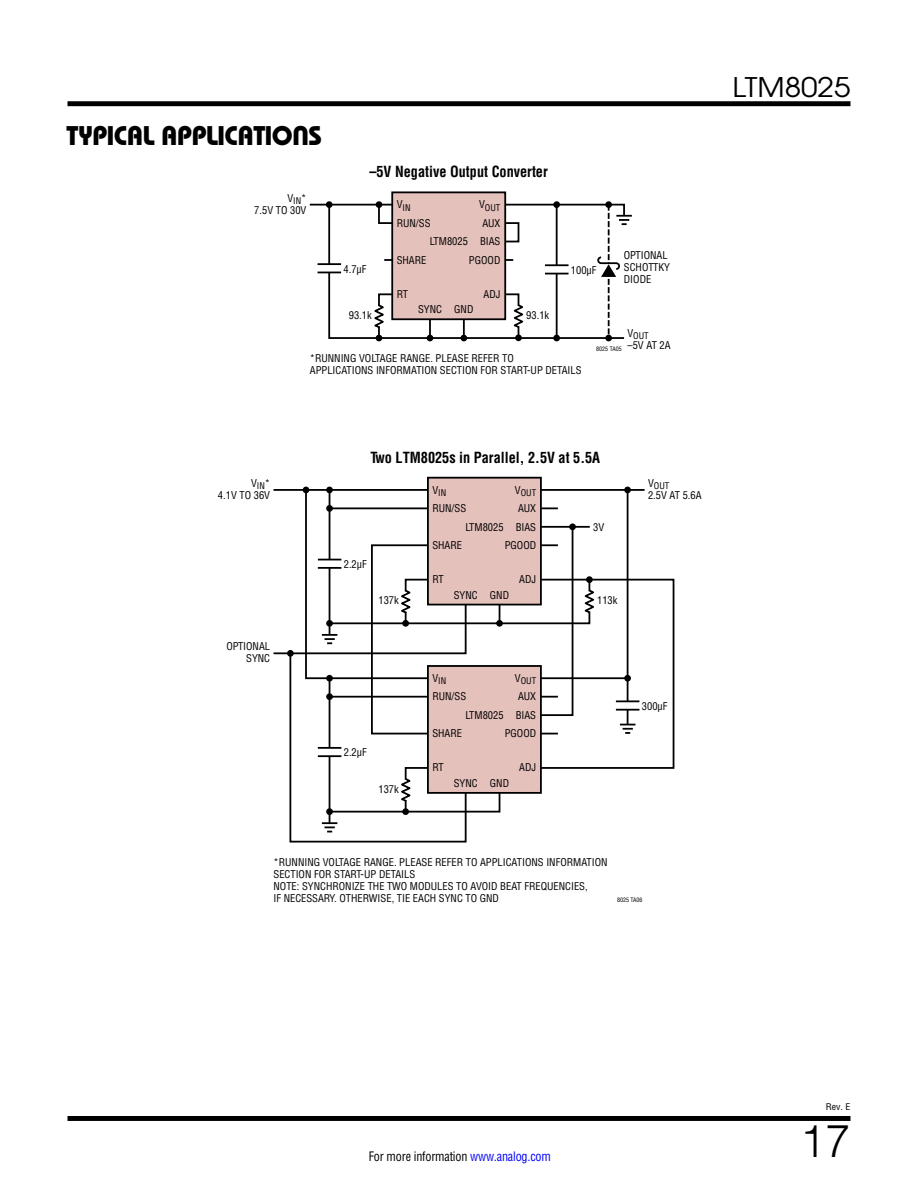
<style>
.page{position:relative;width:918px;height:1188px;background:#fff}
.page>*{position:absolute;margin:0;border:0;box-sizing:border-box;transform-origin:0 0}
.t1{font:300 45px "Helvetica";color:#000}
.t2{font:27px "Linear Bauhaus";letter-spacing:-.02em;color:#000}
.t3{font:27px "Avant Garde";color:#000;scale:1.1 1}
.t4{font:700 15px "Linear Helv Cond";color:#000;scale:.95 1}
.t5{font:12.75px "Linear Helv Cond";letter-spacing:-.015em;color:#000;scale:.95 1}
.t6{font:10.5px/12px "Linear Helv Cond";color:#000}
.t7{font:9px "Linear Helv Cond";color:#000}
.t8{font:9px "Linear Helv Cond";color:#000;scale:1.1 1}
.t9{font:6px "Linear Helv Cond";color:#000}
.s1{color:#00f}
</style>
<div class="page">
<div style="left:68px;top:1116px;width:782px;height:5px;background:#000"></div>
<div style="left:68px;top:101px;width:782px;height:5px;background:#000"></div>
<hr style="left:310px;top:204px;width:82px;height:2px;background:#000">
<div style="left:392px;top:192px;width:113px;height:127px;background:#e5c1bc"></div>
<div style="left:391px;top:191px;width:115px;height:129px;border:2px solid #000"></div>
<div style="left:376px;top:201px;width:6px;height:7px;background:#000;border-radius:50%"></div>
<svg style="left:318px;top:203px;width:314px;height:138px"></svg>
<div style="left:540px;top:579px;width:134px;height:190px;border:2px solid #000"></div>
<hr style="left:541px;top:489px;width:104px;height:2px;background:#000">
<div style="left:428px;top:478px;width:113px;height:127px;background:#e5c1bc"></div>
<div style="left:427px;top:477px;width:115px;height:128px;border:2px solid #000"></div>
<div style="left:624px;top:487px;width:7px;height:6px;background:#000;border-radius:50%"></div>
<hr style="left:541px;top:677px;width:87px;height:2px;background:#000">
<hr style="left:627px;top:490px;width:1px;height:235px;background:#000">
<svg style="left:625px;top:702px;width:5px;height:7px"></svg>
<hr style="left:616px;top:709px;width:23px;height:2px;background:#000">
<hr style="left:616px;top:700px;width:23px;height:2px;background:#000">
<svg style="left:620px;top:724px;width:15px;height:10px"></svg>
<div style="left:624px;top:675px;width:7px;height:7px;background:#000;border-radius:50%"></div>
<svg style="left:273px;top:487px;width:324px;height:356px"></svg>
<div style="left:402px;top:808px;width:7px;height:7px;background:#000;border-radius:50%"></div>
<div style="left:326px;top:620px;width:7px;height:7px;background:#000;border-radius:50%"></div>
<div style="left:326px;top:808px;width:7px;height:7px;background:#000;border-radius:50%"></div>
<h2 class="t2" style="left:67px;top:119px;width:257px">TYPICAL APPLICATIONS</h2>
<p class="t6" style="left:254px;top:192px;width:54px;text-align:right">V<sub>IN</sub>*<br>7.5V TO 30V</p>
<h3 class="t4" style="left:369px;top:162px;width:189px">–5V Negative Output Converter</h3>
<p class="t7" style="left:397px;top:202px;width:15px"><sup>V</sup>IN</p>
<p class="t6" style="left:397px;top:217px;width:35px">RUN/SS</p>
<p class="t6" style="left:397px;top:254px;width:31px">SHARE</p>
<p class="t6" style="left:397px;top:288px;width:13px">RT</p>
<p class="t6" style="left:484px;top:288px;width:18px">ADJ</p>
<p class="t7" style="left:479px;top:202px;width:23px"><sup>V</sup>OUT</p>
<p class="t6" style="left:480px;top:214px;width:22px;line-height:18.5px">AUX<br>BIAS</p>
<p class="t6" style="left:430px;top:235px;width:40px">LTM8025</p>
<p class="t6" style="left:469px;top:254px;width:33px">PGOOD</p>
<p class="t6" style="left:343px;top:263px;width:25px">4.7µF</p>
<p class="t6" style="left:571px;top:264px;width:27px">100µF</p>
<p class="t6" style="left:418px;top:303px;width:25px">SYNC</p>
<p class="t6" style="left:454px;top:303px;width:21px">GND</p>
<p class="t6" style="left:349px;top:309px;width:25px">93.1k</p>
<p class="t6" style="left:526px;top:309px;width:25px">93.1k</p>
<p class="t6" style="left:624px;top:250px;width:48px">OPTIONAL<br>SCHOTTKY<br>DIODE</p>
<p class="t7" style="left:627px;top:330px;width:23px"><sup>V</sup>OUT</p>
<p class="t6" style="left:627px;top:339px;width:45px">–5V AT 2A</p>
<p class="t9" style="left:596px;top:345px;width:27px">8025 TA05</p>
<p class="t6" style="left:310px;top:352px;width:273px">*RUNNING VOLTAGE RANGE. PLEASE REFER TO<br>APPLICATIONS INFORMATION SECTION FOR START-UP DETAILS</p>
<h3 class="t4" style="left:370px;top:448px;width:243px">Two LTM8025s in Parallel, 2.5V at 5.5A</h3>
<p class="t7" style="left:432px;top:487px;width:15px"><sup>V</sup>IN</p>
<p class="t6" style="left:432px;top:502px;width:35px">RUN/SS</p>
<p class="t6" style="left:432px;top:539px;width:31px">SHARE</p>
<p class="t6" style="left:432px;top:573px;width:13px">RT</p>
<p class="t6" style="left:519px;top:573px;width:18px">ADJ</p>
<p class="t6" style="left:218px;top:477px;width:54px;text-align:right">V<sub>IN</sub>*<br>4.1V TO 36V</p>
<p class="t7" style="left:648px;top:480px;width:23px"><sup>V</sup>OUT</p>
<p class="t7" style="left:515px;top:487px;width:23px"><sup>V</sup>OUT</p>
<p class="t6" style="left:648px;top:489px;width:55px">2.5V AT 5.6A</p>
<p class="t6" style="left:516px;top:499px;width:22px;line-height:18.5px">AUX<br>BIAS</p>
<p class="t6" style="left:465px;top:521px;width:40px">LTM8025</p>
<p class="t6" style="left:593px;top:521px;width:13px">3V</p>
<p class="t6" style="left:505px;top:539px;width:33px">PGOOD</p>
<p class="t6" style="left:344px;top:558px;width:25px">2.2µF</p>
<p class="t6" style="left:226px;top:641px;width:45px;text-align:right">OPTIONAL<br>SYNC</p>
<p class="t6" style="left:454px;top:589px;width:25px">SYNC</p>
<p class="t6" style="left:490px;top:589px;width:21px">GND</p>
<p class="t6" style="left:378px;top:595px;width:22px">137k</p>
<p class="t6" style="left:597px;top:594px;width:22px">113k</p>
<p class="t6" style="left:344px;top:746px;width:25px">2.2µF</p>
<p class="t6" style="left:378px;top:783px;width:22px">137k</p>
<p class="t7" style="left:432px;top:675px;width:15px"><sup>V</sup>IN</p>
<p class="t6" style="left:432px;top:691px;width:35px">RUN/SS</p>
<p class="t6" style="left:432px;top:727px;width:31px">SHARE</p>
<p class="t6" style="left:432px;top:761px;width:13px">RT</p>
<p class="t6" style="left:519px;top:761px;width:18px">ADJ</p>
<p class="t7" style="left:515px;top:675px;width:23px"><sup>V</sup>OUT</p>
<p class="t6" style="left:516px;top:687px;width:22px;line-height:18.5px">AUX<br>BIAS</p>
<p class="t6" style="left:465px;top:709px;width:40px">LTM8025</p>
<p class="t6" style="left:505px;top:727px;width:33px">PGOOD</p>
<p class="t6" style="left:454px;top:777px;width:25px">SYNC</p>
<p class="t6" style="left:490px;top:777px;width:21px">GND</p>
<p class="t6" style="left:642px;top:700px;width:27px">300µF</p>
<p class="t6" style="left:274px;top:856px;width:336px">*RUNNING VOLTAGE RANGE. PLEASE REFER TO APPLICATIONS INFORMATION SECTION FOR START-UP DETAILS<br>NOTE: SYNCHRONIZE THE TWO MODULES TO AVOID BEAT FREQUENCIES,<br>IF NECESSARY. OTHERWISE, TIE EACH SYNC TO GND</p>
<p class="t9" style="left:617px;top:896px;width:27px">8025 TA06</p>
<h2 class="t3" style="left:732px;top:70px;width:109px">LTM8025</h2>
<p class="t5" style="left:369px;top:1148px;width:193px">For more information <span class="s1">www.analog.com</span></p>
<p class="t8" style="left:826px;top:1102px;width:24px">Rev. E</p>
<h1 class="t1" style="left:800px;top:1103px;width:52px">17</h1>
</div>
